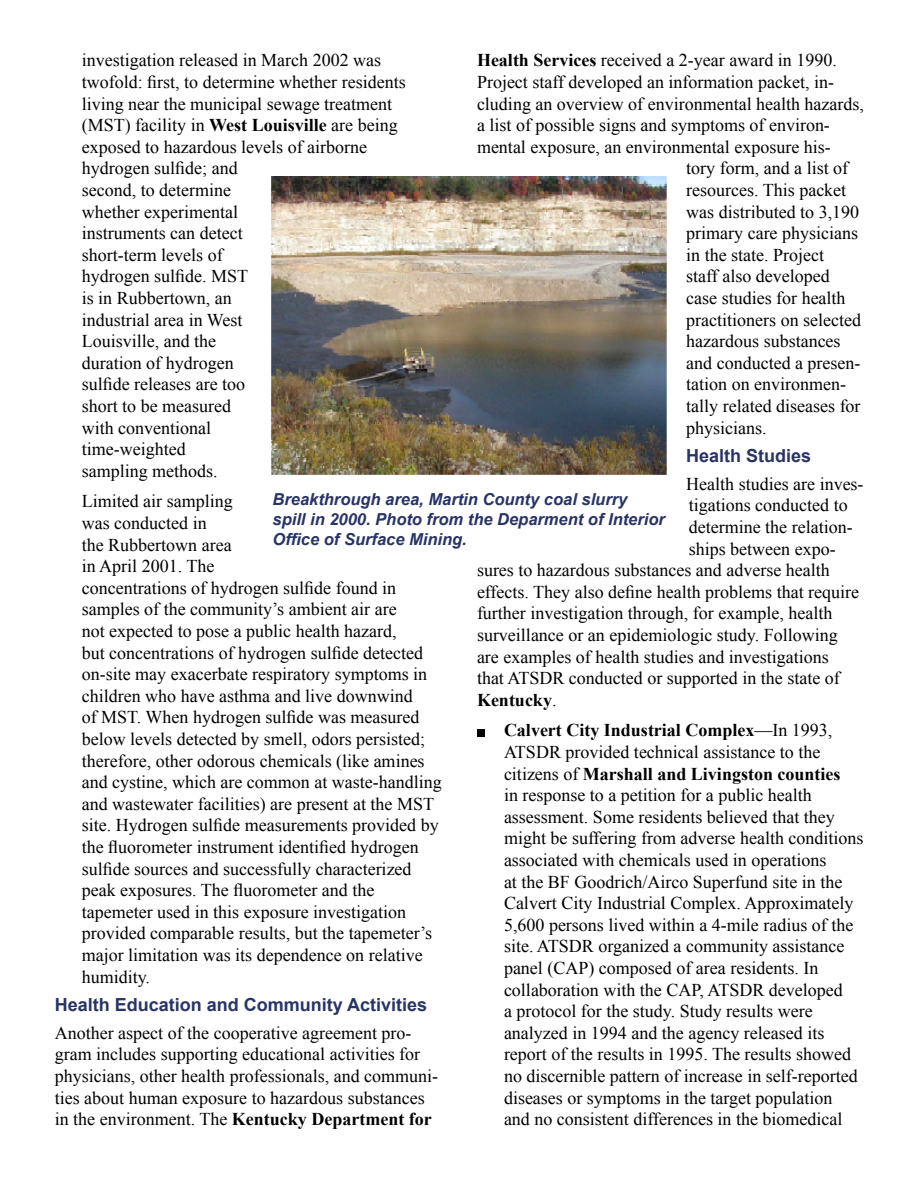
<style>
.page{position:relative;width:918px;height:1188px;background:#fff}
.page>*{position:absolute;margin:0;border:0;box-sizing:border-box;transform-origin:0 0}
.t1{font:18px/21.6px "Times New Roman";color:#000}
.t2{font:700 18px "Arial";color:#283366}
.t3{font:700 18px "Times New Roman";color:#000}
.t4{font:italic 700 16.5px/19.8px "Arial";color:#283366}
.s1{font-weight:700}
.s2{font-weight:400}
</style>
<div class="page">
<div style="left:477px;top:729px;width:7px;height:7px;background:#000"></div>
<img style="left:270px;top:176px;width:397px;height:299px">
<p class="t1" style="left:82px;top:49px;width:325px">investigation released in March 2002 was twofold: first, to determine whether residents living near the municipal sewage treatment (MST) facility in <span class="s1">West Louisville</span> are being exposed to hazardous levels of airborne hydrogen sulfide; and<br>second, to determine<br>whether experimental<br>instruments can detect<br>short-term levels of<br>hydrogen sulfide. MST<br>is in Rubbertown, an<br>industrial area in West<br>Louisville, and the<br>duration of hydrogen<br>sulfide releases are too<br>short to be measured<br>with conventional<br>time-weighted<br>sampling methods.</p>
<p class="t1" style="left:82px;top:490px;width:361px">Limited air sampling<br>was conducted in<br>the Rubbertown area<br>in April 2001. The<br>concentrations of hydrogen sulfide found in samples of the community’s ambient air are<br>not expected to pose a public health hazard,<br>but concentrations of hydrogen sulfide detected on-site may exacerbate respiratory symptoms in children who have asthma and live downwind<br>of MST. When hydrogen sulfide was measured below levels detected by smell, odors persisted; therefore, other odorous chemicals (like amines and cystine, which are common at waste-handling and wastewater facilities) are present at the MST site. Hydrogen sulfide measurements provided by the fluorometer instrument identified hydrogen sulfide sources and successfully characterized peak exposures. The fluorometer and the tapemeter used in this exposure investigation provided comparable results, but the tapemeter’s major limitation was its dependence on relative humidity.</p>
<p class="t2" style="left:55px;top:993px;width:374px">Health Education and Community Activities</p>
<p class="t1" style="left:55px;top:1022px;width:385px">Another aspect of the cooperative agreement pro&shy;gram includes supporting educational activities for physicians, other health professionals, and communi&shy;ties about human exposure to hazardous substances in the environment. The <span class="s1">Kentucky Department for</span></p>
<p class="t1" style="left:477px;top:49px;width:361px"><span class="s1">Health Services</span> received a 2-year award in 1990.</p>
<p class="t1" style="left:477px;top:71px;width:359px">Project staff developed an information packet, in-</p>
<p class="t1" style="left:477px;top:93px;width:388px">cluding an overview of environmental health hazards,</p>
<p class="t1" style="left:477px;top:114px;width:354px">a list of possible signs and symptoms of environ-</p>
<p class="t1" style="left:477px;top:136px;width:355px">mental exposure, an environmental exposure his-</p>
<p class="t1" style="left:686px;top:157px;width:163px">tory form, and a list of</p>
<p class="t1" style="left:686px;top:179px;width:162px">resources. This packet</p>
<p class="t1" style="left:686px;top:201px;width:174px">was distributed to 3,190</p>
<p class="t1" style="left:686px;top:222px;width:173px">primary care physicians</p>
<p class="t1" style="left:686px;top:244px;width:139px">in the state. Project</p>
<p class="t1" style="left:686px;top:265px;width:145px">staff also developed</p>
<p class="t1" style="left:686px;top:287px;width:161px">case studies for health</p>
<p class="t1" style="left:686px;top:309px;width:176px">practitioners on selected</p>
<p class="t1" style="left:686px;top:330px;width:156px">hazardous substances</p>
<p class="t1" style="left:686px;top:352px;width:176px">and conducted a presen-</p>
<p class="t1" style="left:686px;top:373px;width:161px">tation on environmen-</p>
<p class="t1" style="left:686px;top:395px;width:176px">tally related diseases for</p>
<p class="t1" style="left:686px;top:417px;width:82px">physicians.</p>
<p class="t2" style="left:686px;top:444px;width:127px">Health Studies</p>
<p class="t1" style="left:686px;top:473px;width:179px">Health studies are inves-</p>
<p class="t1" style="left:689px;top:494px;width:160px">tigations conducted to</p>
<p class="t1" style="left:689px;top:516px;width:165px">determine the relation-</p>
<p class="t1" style="left:689px;top:537px;width:148px">ships between expo-</p>
<p class="t1" style="left:477px;top:559px;width:354px">sures to hazardous substances and adverse health</p>
<p class="t1" style="left:477px;top:581px;width:384px">effects. They also define health problems that require</p>
<p class="t1" style="left:477px;top:602px;width:357px">further investigation through, for example, health</p>
<p class="t1" style="left:477px;top:624px;width:362px">surveillance or an epidemiologic study. Following</p>
<p class="t1" style="left:477px;top:645px;width:353px">are examples of health studies and investigations</p>
<p class="t1" style="left:477px;top:667px;width:364px">that ATSDR conducted or supported in the state of</p>
<p class="t3" style="left:477px;top:687px;width:81px">Kentucky<span class="s2">.</span></p>
<p class="t1" style="left:504px;top:719px;width:361px"><span class="s1">Calvert City Industrial Complex</span>—In 1993, ATSDR provided technical assistance to the citizens of <span class="s1">Marshall and Livingston counties<br></span>in response to a petition for a public health assessment. Some residents believed that they might be suffering from adverse health conditions associated with chemicals used in operations<br>at the BF Goodrich/Airco Superfund site in the Calvert City Industrial Complex. Approximately 5,600 persons lived within a 4-mile radius of the site. ATSDR organized a community assistance panel (CAP) composed of area residents. In collaboration with the CAP, ATSDR developed<br>a protocol for the study. Study results were analyzed in 1994 and the agency released its report of the results in 1995. The results showed no discernible pattern of increase in self-reported diseases or symptoms in the target population<br>and no consistent differences in the biomedical</p>
<p class="t4" style="left:273px;top:490px;width:394px">Breakthrough area, Martin County coal slurry<br>spill in 2000. Photo from the Deparment of Interior<br>Office of Surface Mining.</p>
</div>
